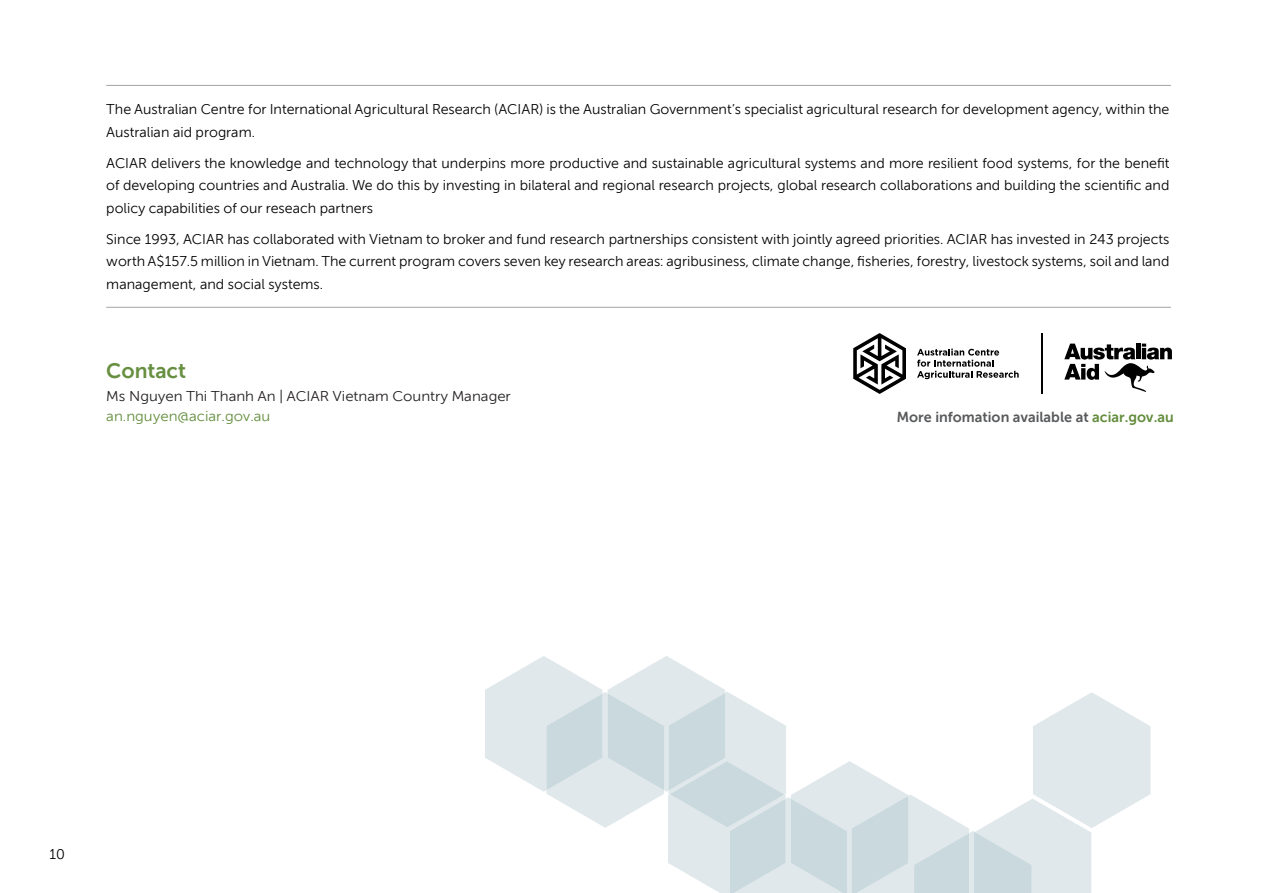
<style>
.page{position:relative;width:1263px;height:893px;background:#fff}
.page>*{position:absolute;margin:0;border:0;box-sizing:border-box;transform-origin:0 0}
.t1{font:700 21px "SVN Museo Sans";color:#678f41}
.t2{font:14.25px/22.5px "SVN Museo Sans";color:#000;text-align:justify}
.t3{font:14.25px "SVN Museo Sans";color:#231f20;scale:1.05 1}
.t4{font:700 14.25px "SVN Museo Sans";color:#58595b}
.t5{font:14.25px "SVN Museo Sans";color:#648d3d;scale:1.05 1}
.s1{color:#648d3d}
</style>
<div class="page">
<svg style="left:1064px;top:344px;width:108px;height:48px"></svg>
<hr style="left:1041px;top:333px;width:1px;height:61px;background:#000">
<svg style="left:853px;top:333px;width:53px;height:61px"></svg>
<svg style="left:917px;top:349px;width:102px;height:30px"></svg>
<hr style="left:106px;top:307px;width:1065px;height:1px;background:#58595b">
<hr style="left:106px;top:85px;width:1065px;height:1px;background:#58595b">
<svg style="left:485px;top:656px;width:665px;height:237px"></svg>
<p class="t2" style="left:106px;top:97px;width:1065px">The Australian Centre for International Agricultural Research (ACIAR) is the Australian Government’s specialist agricultural research for development agency, within the<br>Australian aid program.</p>
<p class="t2" style="left:106px;top:150px;width:1065px">ACIAR delivers the knowledge and technology that underpins more productive and sustainable agricultural systems and more resilient food systems, for the benefit of developing countries and Australia. We do this by investing in bilateral and regional research projects, global research collaborations and building the scientific and policy capabilities of our reseach partners</p>
<p class="t2" style="left:106px;top:226px;width:1065px">Since 1993, ACIAR has collaborated with Vietnam to broker and fund research partnerships consistent with jointly agreed priorities. ACIAR has invested in 243 projects worth A$157.5 million in Vietnam. The current program covers seven key research areas: agribusiness, climate change, fisheries, forestry, livestock systems, soil and land management, and social systems.</p>
<h1 class="t1" style="left:106px;top:354px;width:81px">Contact</h1>
<p class="t3" style="left:106px;top:386px;width:387px">Ms Nguyen Thi Thanh An | ACIAR Vietnam Country Manager</p>
<p class="t5" style="left:106px;top:406px;width:158px">an.nguyen@aciar.gov.au</p>
<p class="t4" style="left:897px;top:407px;width:278px">More infomation available at <span class="s1">aciar.gov.au</span></p>
<p class="t2" style="left:50px;top:842px;width:17px">10</p>
</div>
